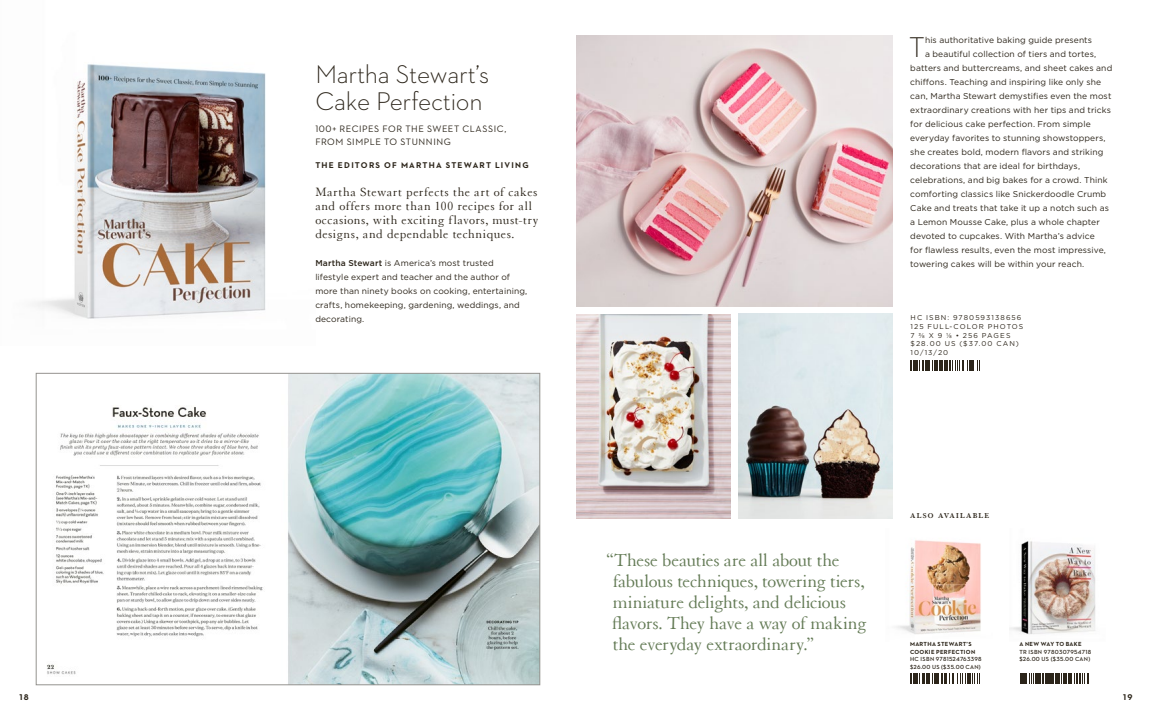
<style>
.page{position:relative;width:1152px;height:720px;background:#fff}
.page>*{position:absolute;margin:0;border:0;box-sizing:border-box;transform-origin:0 0}
._5b-p{font:300 29.1px "Neutraface 2 Text";color:#2c251a}
._1_title___ct{font:300 26px/27px "Neutraface 2 Text";letter-spacing:-.01em;color:#2c251a}
._9_quote___pqst{font:19px/21px "Granjon LT";letter-spacing:-.02em;color:#647b56}
._4_description___pf{font:13px/14px "Granjon LT";letter-spacing:.035em;color:#2c251a}
._2_subtitle___cst{font:9.5px/13px "Neutraface 2 Text";letter-spacing:.055em;color:#2c251a}
._5b-p-2{font:8.5px "Gotham";letter-spacing:.015em;color:#2c251a}
._5_bio{font:8.5px/14px "Gotham";letter-spacing:.015em;color:#2c251a}
._3_author___cau{font:700 8.5px "Neutraface 2 Text";letter-spacing:.14em;color:#2c251a}
.t1{font:700 7.7px "Granjon LT";letter-spacing:.145em;color:#2c251a}
._6_main_isbn___ul{font:7px "Gotham";letter-spacing:.155em;color:#2c251a}
.also_available{font:600 6px "Neutraface 2 Text";letter-spacing:.05em;color:#2c251a}
.also_available-2{font:700 6px/7.8px "Neutraface 2 Text";letter-spacing:.045em;color:#2c251a}
.s1{font-weight:500}
</style>
<div class="page">
<svg style="left:1020px;top:674px;width:69px;height:10px"></svg>
<svg style="left:910px;top:674px;width:70px;height:10px"></svg>
<svg style="left:910px;top:360px;width:70px;height:11px"></svg>
<img style="left:1009px;top:541px;width:87px;height:93px">
<img style="left:896px;top:540px;width:85px;height:94px">
<img style="left:35px;top:64px;width:231px;height:255px">
<img style="left:47px;top:375px;width:491px;height:308px">
<div style="left:36px;top:373px;width:504px;height:312px;border:1px solid #95938f"></div>
<img style="left:576px;top:314px;width:154px;height:205px">
<img style="left:576px;top:36px;width:317px;height:271px">
<img style="left:739px;top:314px;width:154px;height:204px">
<p class="_1_title___ct" style="left:315px;top:61px;width:175px">Martha Stewart’s<br>Cake Perfection</p>
<p class="_2_subtitle___cst" style="left:315px;top:122px;width:193px">100+ RECIPES FOR THE SWEET CLASSIC,<br>FROM SIMPLE TO STUNNING</p>
<p class="_3_author___cau" style="left:315px;top:160px;width:215px">THE EDITORS OF MARTHA STEWART LIVING</p>
<p class="_4_description___pf" style="left:315px;top:186px;width:225px">Martha Stewart perfects the art of cakes and offers more than 100 recipes for all occasions, with exciting flavors, must-try designs, and dependable techniques.</p>
<p class="_5_bio" style="left:315px;top:256px;width:213px"><span class="s1">Martha Stewart</span> is America’s most trusted lifestyle expert and teacher and the author of more than ninety books on cooking, entertaining, crafts, homekeeping, gardening, weddings, and decorating.</p>
<p class="_5b-p" style="left:909px;top:29px;width:17px">T</p>
<p class="_5b-p-2" style="left:925px;top:34px;width:169px">his authoritative baking guide presents</p>
<p class="_5b-p-2" style="left:925px;top:48px;width:173px">a beautiful collection of tiers and tortes,</p>
<p class="_5b-p-2" style="left:910px;top:62px;width:204px">batters and buttercreams, and sheet cakes and</p>
<p class="_5b-p-2" style="left:910px;top:76px;width:193px">chiffons. Teaching and inspiring like only she</p>
<p class="_5b-p-2" style="left:910px;top:90px;width:203px">can, Martha Stewart demystifies even the most</p>
<p class="_5b-p-2" style="left:910px;top:104px;width:202px">extraordinary creations with her tips and tricks</p>
<p class="_5b-p-2" style="left:910px;top:118px;width:182px">for delicious cake perfection. From simple</p>
<p class="_5b-p-2" style="left:910px;top:132px;width:197px">everyday favorites to stunning showstoppers,</p>
<p class="_5b-p-2" style="left:910px;top:146px;width:195px">she creates bold, modern flavors and striking</p>
<p class="_5b-p-2" style="left:910px;top:160px;width:171px">decorations that are ideal for birthdays,</p>
<p class="_5b-p-2" style="left:910px;top:174px;width:199px">celebrations, and big bakes for a crowd. Think</p>
<p class="_5b-p-2" style="left:910px;top:188px;width:197px">comforting classics like Snickerdoodle Crumb</p>
<p class="_5b-p-2" style="left:910px;top:202px;width:200px">Cake and treats that take it up a notch such as</p>
<p class="_5b-p-2" style="left:910px;top:216px;width:191px">a Lemon Mousse Cake, plus a whole chapter</p>
<p class="_5b-p-2" style="left:910px;top:230px;width:186px">devoted to cupcakes. With Martha’s advice</p>
<p class="_5b-p-2" style="left:910px;top:244px;width:197px">for flawless results, even the most impressive,</p>
<p class="_5b-p-2" style="left:910px;top:258px;width:176px">towering cakes will be within your reach.</p>
<p class="_6_main_isbn___ul" style="left:911px;top:313px;width:112px">HC ISBN: 9780593138656</p>
<p class="_6_main_isbn___ul" style="left:911px;top:322px;width:114px">125 FULL-COLOR PHOTOS</p>
<p class="_6_main_isbn___ul" style="left:911px;top:331px;width:101px">7 3/8 X 9 1/8 • 256 PAGES</p>
<p class="_6_main_isbn___ul" style="left:911px;top:339px;width:110px">$28.00 US ($37.00 CAN)</p>
<p class="_6_main_isbn___ul" style="left:911px;top:348px;width:39px">10/13/20</p>
<p class="_9_quote___pqst" style="left:612px;top:550px;width:256px;text-indent:-6px">“These beauties are all about the fabulous techniques, towering tiers, miniature delights, and delicious flavors. They have a way of making the everyday extraordinary.”</p>
<p class="t1" style="left:910px;top:511px;width:81px">ALSO AVAILABLE</p>
<p class="also_available-2" style="left:910px;top:640px;width:67px">MARTHA STEWART’S<br>COOKIE PERFECTION</p>
<p class="also_available" style="left:910px;top:656px;width:73px">HC ISBN 9781524763398</p>
<p class="also_available" style="left:910px;top:663px;width:72px">$26.00 US ($35.00 CAN)</p>
<p class="also_available-2" style="left:1020px;top:640px;width:64px">A NEW WAY TO BAKE</p>
<p class="also_available" style="left:1020px;top:648px;width:73px">TR ISBN 9780307954718</p>
<p class="also_available" style="left:1020px;top:656px;width:72px">$26.00 US ($35.00 CAN)</p>
<p class="_3_author___cau" style="left:20px;top:692px;width:11px">18</p>
<p class="_3_author___cau" style="left:1123px;top:692px;width:11px">19</p>
</div>
